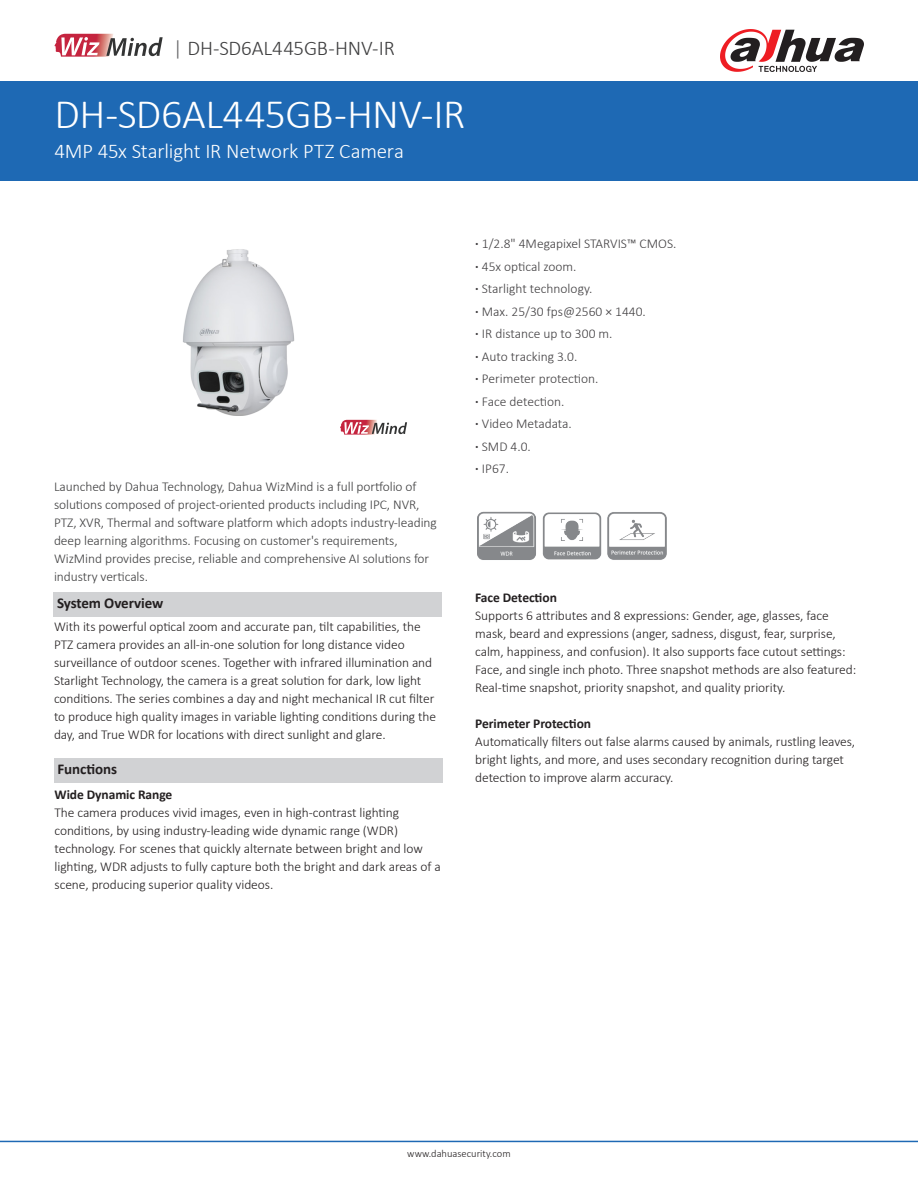
<style>
.page{position:relative;width:918px;height:1188px;background:#fff}
.page>*{position:absolute;margin:0;border:0;box-sizing:border-box;transform-origin:0 0}
.t1{font:300 42px "Calibri";letter-spacing:-.015em;color:#fff}
.t2{font:300 21px "Calibri";letter-spacing:-.01em;color:#fff}
.t3{font:300 21px "Calibri";letter-spacing:-.01em;color:#3e3e3f}
.t4{font:700 15px "Calibri";letter-spacing:-.005em;color:#231f20}
.t5{font:300 13.5px/18px "Calibri";letter-spacing:-.005em;color:#231f20}
.t6{font:300 13.5px/18px "Calibri";letter-spacing:-.005em;color:#3e3e3f}
.t7{font:300 13.5px/22.5px "Calibri";color:#413f41}
.t8{font:700 13.5px "Calibri";letter-spacing:-.005em;color:#231f20}
.t9{font:300 10.5px "Calibri";color:#231f20}
.s1{color:#636366}
.s2{font-weight:700}
</style>
<div class="page">
<div style="left:0;top:81px;width:918px;height:100px;background:#1e69b4"></div>
<div style="left:53px;top:592px;width:389px;height:25px;background:#d1d2d4"></div>
<div style="left:54px;top:758px;width:389px;height:25px;background:#d1d2d4"></div>
<hr style="left:0;top:1141px;width:918px;height:1px;background:#1e69b4">
<svg style="left:720px;top:29px;width:144px;height:43px"></svg>
<img style="left:183px;top:249px;width:193px;height:171px">
<img style="left:607px;top:512px;width:60px;height:48px">
<img style="left:542px;top:512px;width:60px;height:48px">
<img style="left:477px;top:511px;width:59px;height:49px">
<svg style="left:55px;top:34px;width:108px;height:23px"></svg>
<svg style="left:340px;top:420px;width:67px;height:15px"></svg>
<p class="t3" style="left:173px;top:35px;width:223px"><span class="s1">|</span> DH-SD6AL445GB-HNV-IR</p>
<p class="t1" style="left:55px;top:88px;width:412px">DH-SD6AL445GB-HNV-IR</p>
<p class="t2" style="left:55px;top:138px;width:351px">4MP 45x Starlight IR Network PTZ Camera</p>
<p class="t6" style="left:54px;top:478px;width:384px">Launched by Dahua Technology, Dahua WizMind is a full portfolio of solutions composed of project-oriented products including IPC, NVR, PTZ, XVR, Thermal and software platform which adopts industry-leading deep learning algorithms. Focusing on customer's requirements, WizMind provides precise, reliable and comprehensive AI solutions for industry verticals.</p>
<p class="t4" style="left:57px;top:592px;width:108px">System Overview</p>
<p class="t5" style="left:54px;top:618px;width:384px">With its powerful optical zoom and accurate pan, tilt capabilities, the PTZ camera provides an all-in-one solution for long distance video surveillance of outdoor scenes. Together with infrared illumination and Starlight Technology, the camera is a great solution for dark, low light conditions. The series combines a day and night mechanical IR cut filter to produce high quality images in variable lighting conditions during the day, and True WDR for locations with direct sunlight and glare.</p>
<p class="t4" style="left:58px;top:758px;width:61px">Functions</p>
<p class="t8" style="left:55px;top:785px;width:119px">Wide Dynamic Range</p>
<p class="t5" style="left:55px;top:804px;width:388px">The camera produces vivid images, even in high-contrast lighting conditions, by using industry-leading wide dynamic range (WDR) technology. For scenes that quickly alternate between bright and low lighting, WDR adjusts to fully capture both the bright and dark areas of a scene, producing superior quality videos.</p>
<p class="t7" style="left:475px;top:232px;width:203px"><span class="s2">·</span> 1/2.8" 4Megapixel STARVIS™ CMOS. <span class="s2">·</span> 45x optical zoom.<br><span class="s2">·</span> Starlight technology.<br><span class="s2">·</span> Max. 25/30 fps@2560 × 1440.<br><span class="s2">·</span> IR distance up to 300 m.<br><span class="s2">·</span> Auto tracking 3.0.</p>
<p class="t7" style="left:475px;top:367px;width:125px"><span class="s2">·</span> Perimeter protection. <span class="s2">·</span> Face detection.<br><span class="s2">·</span> Video Metadata.<br><span class="s2">·</span> SMD 4.0.<br><span class="s2">·</span> IP67.</p>
<p class="t8" style="left:475px;top:588px;width:83px">Face Detection</p>
<p class="t5" style="left:475px;top:607px;width:383px">Supports 6 attributes and 8 expressions: Gender, age, glasses, face mask, beard and expressions (anger, sadness, disgust, fear, surprise, calm, happiness, and confusion). It also supports face cutout settings:<br>Face, and single inch photo. Three snapshot methods are also featured:<br>Real-time snapshot, priority snapshot, and quality priority.</p>
<p class="t8" style="left:475px;top:714px;width:117px">Perimeter Protection</p>
<p class="t5" style="left:475px;top:733px;width:381px">Automatically filters out false alarms caused by animals, rustling leaves, bright lights, and more, and uses secondary recognition during target detection to improve alarm accuracy.</p>
<p class="t9" style="left:407px;top:1147px;width:105px">www.dahuasecurity.com</p>
</div>
